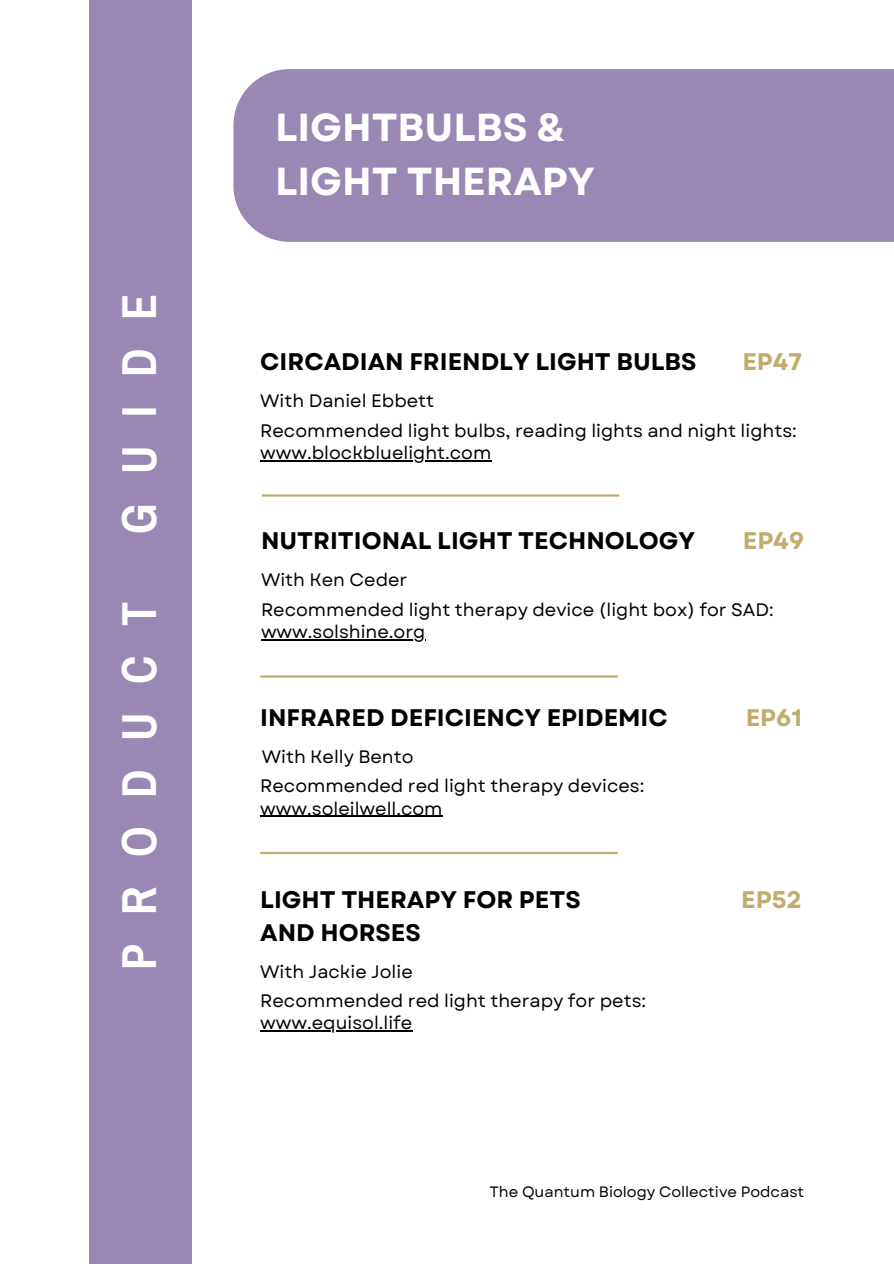
<style>
.page{position:relative;width:894px;height:1264px;background:#fff}
.page>*{position:absolute;margin:0;border:0;box-sizing:border-box;transform-origin:0 0}
.t1{font:700 48px "Archivo Narrow";letter-spacing:.6em;color:#fff}
.t2{font:700 39px/54px "Garet";color:#fff}
.t3{font:700 24px/32.7px "Garet";color:#000}
.t4{font:700 24px "Garet";color:#c2ac6c}
.t5{font:18px/22.5px "Garet";color:#000}
.t6{font:15px "Garet";color:#000}
</style>
<div class="page">
<div style="left:89px;top:0;width:102px;height:1263px;background:#9a88b4"></div>
<div style="left:233px;top:69px;width:660px;height:173px;background:#9a88b4"></div>
<hr style="left:261px;top:639px;width:164px;height:1px;background:#000">
<hr style="left:260px;top:815px;width:182px;height:2px;background:#000">
<hr style="left:260px;top:1030px;width:152px;height:1px;background:#000">
<hr style="left:262px;top:494px;width:357px;height:2px;background:#c2ac6c">
<hr style="left:260px;top:460px;width:231px;height:1px;background:#000">
<hr style="left:260px;top:675px;width:357px;height:2px;background:#c2ac6c">
<hr style="left:260px;top:851px;width:357px;height:3px;background:#c2ac6c">
<h1 class="t1" style="left:114px;top:533px;width:241px;rotate:-90deg">GUIDE</h1>
<h1 class="t1" style="left:114px;top:969px;width:369px;rotate:-90deg">PRODUCT</h1>
<h3 class="t2" style="left:275px;top:100px;width:321px">LIGHTBULBS &amp;<br>LIGHT THERAPY</h3>
<h4 class="t3" style="left:260px;top:345px;width:437px">CIRCADIAN FRIENDLY LIGHT BULBS</h4>
<p class="t4" style="left:742px;top:344px;width:61px">EP47</p>
<p class="t5" style="left:260px;top:386px;width:538px;line-height:29.4px">With Daniel Ebbett<br>Recommended light bulbs, reading lights and night lights:</p>
<p class="t5" style="left:260px;top:442px;width:232px">www.blockbluelight.com</p>
<p class="t3" style="left:261px;top:524px;width:435px">NUTRITIONAL LIGHT TECHNOLOGY</p>
<h4 class="t4" style="left:742px;top:523px;width:63px">EP49</h4>
<h4 class="t5" style="left:261px;top:569px;width:148px">With Ken Ceder</h4>
<h3 class="t5" style="left:261px;top:598px;width:514px">Recommended light therapy device (light box) for SAD:</h3>
<p class="t5" style="left:261px;top:621px;width:166px">www.solshine.org</p>
<h4 class="t3" style="left:260px;top:701px;width:409px">INFRARED DEFICIENCY EPIDEMIC</h4>
<h4 class="t4" style="left:745px;top:700px;width:58px">EP61</h4>
<h3 class="t5" style="left:262px;top:745px;width:153px">With Kelly Bento</h3>
<p class="t5" style="left:260px;top:774px;width:385px">Recommended red light therapy devices: www.soleilwell.com</p>
<h4 class="t3" style="left:260px;top:883px;width:322px">LIGHT THERAPY FOR PETS<br>AND HORSES</h4>
<h4 class="t4" style="left:741px;top:882px;width:62px">EP52</h4>
<h3 class="t5" style="left:260px;top:960px;width:154px">With Jackie Jolie</h3>
<p class="t5" style="left:260px;top:989px;width:387px">Recommended red light therapy for pets:</p>
<h4 class="t5" style="left:260px;top:1011px;width:154px">www.equisol.life</h4>
<h2 class="t6" style="left:489px;top:1180px;width:316px">The Quantum Biology Collective Podcast</h2>
</div>
